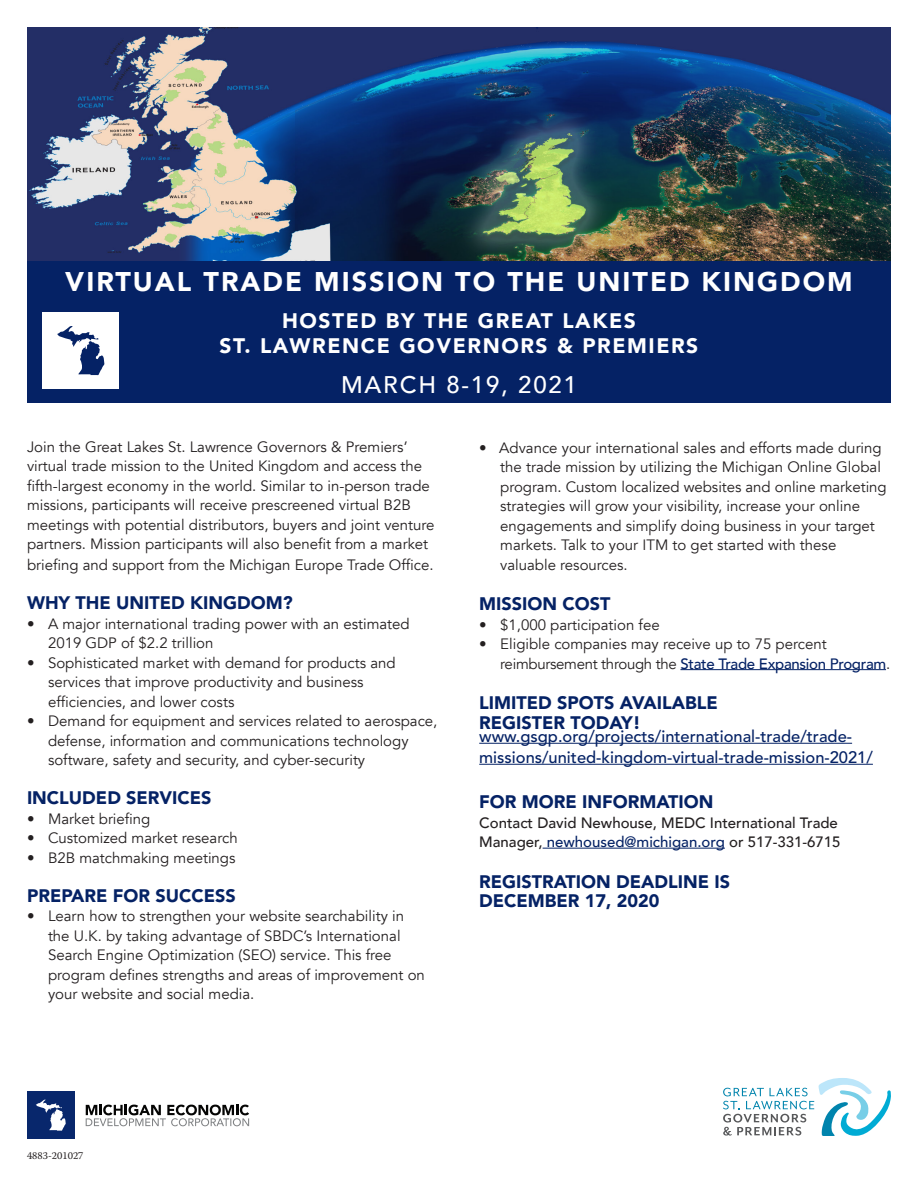
<style>
.page{position:relative;width:918px;height:1188px;background:#fff}
.page>*{position:absolute;margin:0;border:0;box-sizing:border-box;transform-origin:0 0}
.t1{font:900 27px "Avenir";letter-spacing:.075em;color:#fff}
.t2{font:500 24px "Avenir";letter-spacing:.075em;color:#fff}
.t3{font:900 21px "Avenir";letter-spacing:.075em;color:#fff}
.t4{font:900 18px "Avenir LT Std";color:#052265}
.t5{font:500 16.5px/21px "Avenir LT Std";color:#052265}
.t6{font:15px/19.5px "Avenir";color:#231f20}
.t7{font:500 15px/19.5px "Avenir";color:#231f20}
.t8{font:500 15px "Avenir";letter-spacing:-.02em;color:#052265}
.t9{font:10.5px "Warnock Pro";color:#231f20}
.s1{font-weight:400;color:#231f20}
.s2{color:#052265}
</style>
<div class="page">
<img style="left:27px;top:27px;width:864px;height:234px">
<div style="left:27px;top:261px;width:864px;height:142px;background:#052265"></div>
<div style="left:42px;top:312px;width:77px;height:77px;background:#fff"></div>
<svg style="left:57px;top:326px;width:47px;height:49px"></svg>
<div style="left:27px;top:1091px;width:47px;height:48px;background:#08276c"></div>
<svg style="left:36px;top:1100px;width:30px;height:31px"></svg>
<svg style="left:86px;top:1105px;width:163px;height:21px"></svg>
<hr style="left:680px;top:669px;width:206px;height:1px;background:#052265">
<hr style="left:543px;top:848px;width:182px;height:1px;background:#052265">
<hr style="left:479px;top:743px;width:373px;height:1px;background:#052265">
<hr style="left:479px;top:764px;width:394px;height:1px;background:#052265">
<svg style="left:723px;top:1078px;width:168px;height:58px"></svg>
<p class="t1" style="left:65px;top:258px;width:789px">VIRTUAL TRADE MISSION TO THE UNITED KINGDOM</p>
<p class="t3" style="left:282px;top:302px;width:355px">HOSTED BY THE GREAT LAKES</p>
<p class="t3" style="left:220px;top:328px;width:480px">ST. LAWRENCE GOVERNORS &amp; PREMIERS</p>
<p class="t2" style="left:341px;top:364px;width:237px">MARCH 8-19, 2021</p>
<p class="t6" style="left:27px;top:437px;width:409px">Join the Great Lakes St. Lawrence Governors &amp; Premiers’ virtual trade mission to the United Kingdom and access the fifth-largest economy in the world. Similar to in-person trade missions, participants will receive prescreened virtual B2B meetings with potential distributors, buyers and joint venture partners. Mission participants will also benefit from a market</p>
<p class="t6" style="left:27px;top:556px;width:408px">briefing and support from the Michigan Europe Trade Office.</p>
<p class="t4" style="left:27px;top:592px;width:267px">WHY THE UNITED KINGDOM?</p>
<p class="t6" style="left:48px;top:614px;width:363px;text-indent:-21px">• A major international trading power with an estimated<br>2019 GDP of $2.2 trillion</p>
<p class="t6" style="left:48px;top:653px;width:349px;text-indent:-21px">• Sophisticated market with demand for products and services that improve productivity and business efficiencies, and lower costs</p>
<p class="t6" style="left:48px;top:712px;width:391px;text-indent:-21px">• Demand for equipment and services related to aerospace, defense, information and communications technology software, safety and security, and cyber-security</p>
<p class="t4" style="left:27px;top:787px;width:186px">INCLUDED SERVICES</p>
<p class="t6" style="left:27px;top:809px;width:125px">• Market briefing</p>
<p class="t6" style="left:27px;top:829px;width:212px">• Customized market research</p>
<p class="t6" style="left:27px;top:848px;width:210px">• B2B matchmaking meetings</p>
<p class="t4" style="left:27px;top:885px;width:210px">PREPARE FOR SUCCESS</p>
<p class="t6" style="left:48px;top:907px;width:378px;text-indent:-21px">• Learn how to strengthen your website searchability in the U.K. by taking advantage of SBDC’s International Search Engine Optimization (SEO) service. This free program defines strengths and areas of improvement on your website and social media.</p>
<p class="t6" style="left:500px;top:438px;width:388px;text-indent:-21px">• Advance your international sales and efforts made during the trade mission by utilizing the Michigan Online Global program. Custom localized websites and online marketing strategies will grow your visibility, increase your online engagements and simplify doing business in your target markets. Talk to your ITM to get started with these valuable resources.</p>
<p class="t4" style="left:479px;top:593px;width:133px">MISSION COST</p>
<p class="t6" style="left:479px;top:615px;width:182px">• $1,000 participation fee</p>
<p class="t6" style="left:479px;top:634px;width:349px">• Eligible companies may receive up to 75 percent</p>
<p class="t8" style="left:500px;top:650px;width:391px"><span class="s1">reimbursement through the</span> State Trade Expansion Program<span class="s1">.</span></p>
<p class="t4" style="left:479px;top:692px;width:240px">LIMITED SPOTS AVAILABLE</p>
<p class="t4" style="left:479px;top:711px;width:163px">REGISTER TODAY!</p>
<p class="t5" style="left:479px;top:726px;width:395px">www.gsgp.org/projects/international-trade/trade&shy;missions/united-kingdom-virtual-trade-mission-2021/</p>
<p class="t4" style="left:479px;top:791px;width:236px">FOR MORE INFORMATION</p>
<p class="t7" style="left:479px;top:812px;width:363px">Contact David Newhouse, MEDC International Trade<br>Manager, <span class="s2">newhoused@michigan.org</span> or 517-331-6715</p>
<p class="t4" style="left:479px;top:870px;width:252px">REGISTRATION DEADLINE IS</p>
<p class="t4" style="left:479px;top:890px;width:182px">DECEMBER 17, 2020</p>
<p class="t9" style="left:27px;top:1150px;width:58px">4883-201027</p>
</div>
